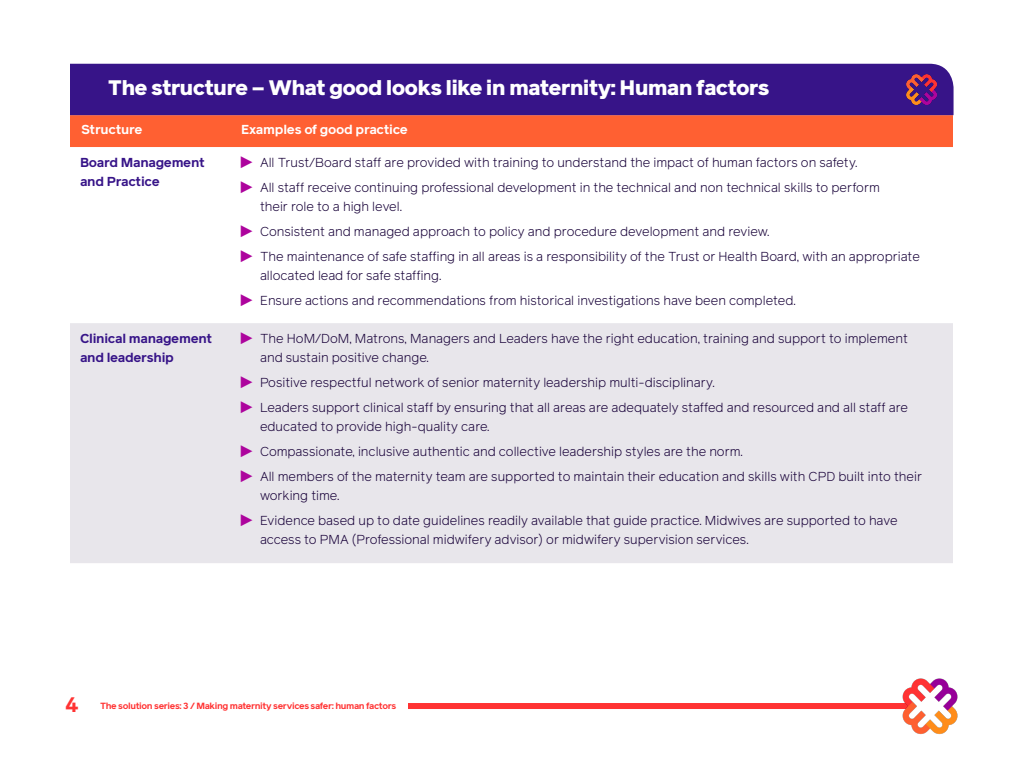
<style>
.page{position:relative;width:1024px;height:768px;background:#fff}
.page>*{position:absolute;margin:0;border:0;box-sizing:border-box;transform-origin:0 0}
.t1{font:900 21px "Reader Pro";letter-spacing:-.04em;color:#fff}
.t2{font:700 21px "Reader Pro";color:#f33}
.t3{font:300 13px/19px "Reader Pro";color:#170038}
.t4{font:700 13px/19px "Reader Pro";letter-spacing:-.02em;color:#371488}
.t5{font:700 13px "Reader Pro";letter-spacing:-.02em;color:#fff}
.t6{font:700 9px "Reader Pro";letter-spacing:-.04em;color:#f33}
.s1{font-weight:400;font-size:16px;color:#ad049d}
</style>
<div class="page">
<div style="left:408px;top:703px;width:505px;height:6px;background:#f33"></div>
<img style="left:902px;top:678px;width:56px;height:56px">
<div style="left:70px;top:115px;width:883px;height:32px;background:#ff6032"></div>
<div style="left:70px;top:323px;width:883px;height:240px;background:#e8e6eb"></div>
<div style="left:70px;top:64px;width:884px;height:51px;background:#371488"></div>
<img style="left:907px;top:75px;width:29px;height:29px">
<p class="t1" style="left:108px;top:72px;width:663px">The structure – What good looks like in maternity: Human factors</p>
<p class="t5" style="left:81px;top:121px;width:63px">Structure</p>
<p class="t5" style="left:241px;top:121px;width:169px">Examples of good practice</p>
<p class="t4" style="left:80px;top:153px;width:126px">Board Management and Practice</p>
<p class="t3" style="left:240px;top:153px;width:619px"><span class="s1">▶</span> All Trust/Board staff are provided with training to understand the impact of human factors on safety.</p>
<p class="t3" style="left:260px;top:178px;width:621px;text-indent:-20px"><span class="s1">▶</span> All staff receive continuing professional development in the technical and non technical skills to perform their role to a high level.</p>
<p class="t3" style="left:240px;top:222px;width:531px"><span class="s1">▶</span> Consistent and managed approach to policy and procedure development and review.</p>
<p class="t3" style="left:260px;top:247px;width:661px;text-indent:-20px"><span class="s1">▶</span> The maintenance of safe staffing in all areas is a responsibility of the Trust or Health Board, with an appropriate allocated lead for safe staffing.</p>
<p class="t3" style="left:240px;top:291px;width:557px"><span class="s1">▶</span> Ensure actions and recommendations from historical investigations have been completed.</p>
<p class="t4" style="left:80px;top:329px;width:134px">Clinical management and leadership</p>
<p class="t3" style="left:260px;top:329px;width:649px;text-indent:-20px"><span class="s1">▶</span> The HoM/DoM, Matrons, Managers and Leaders have the right education, training and support to implement and sustain positive change.</p>
<p class="t3" style="left:240px;top:373px;width:476px"><span class="s1">▶</span> Positive respectful network of senior maternity leadership multi-disciplinary.</p>
<p class="t3" style="left:260px;top:398px;width:650px;text-indent:-20px"><span class="s1">▶</span> Leaders support clinical staff by ensuring that all areas are adequately staffed and resourced and all staff are educated to provide high-quality care.</p>
<p class="t3" style="left:240px;top:442px;width:504px"><span class="s1">▶</span> Compassionate, inclusive authentic and collective leadership styles are the norm.</p>
<p class="t3" style="left:260px;top:467px;width:664px;text-indent:-20px"><span class="s1">▶</span> All members of the maternity team are supported to maintain their education and skills with CPD built into their working time.</p>
<p class="t3" style="left:260px;top:511px;width:639px;text-indent:-20px"><span class="s1">▶</span> Evidence based up to date guidelines readily available that guide practice. Midwives are supported to have access to PMA (Professional midwifery advisor) or midwifery supervision services.</p>
<h1 class="t2" style="left:65px;top:689px;width:15px">4</h1>
<p class="t6" style="left:100px;top:699px;width:298px">The solution series: 3 / Making maternity services safer: human factors</p>
</div>
